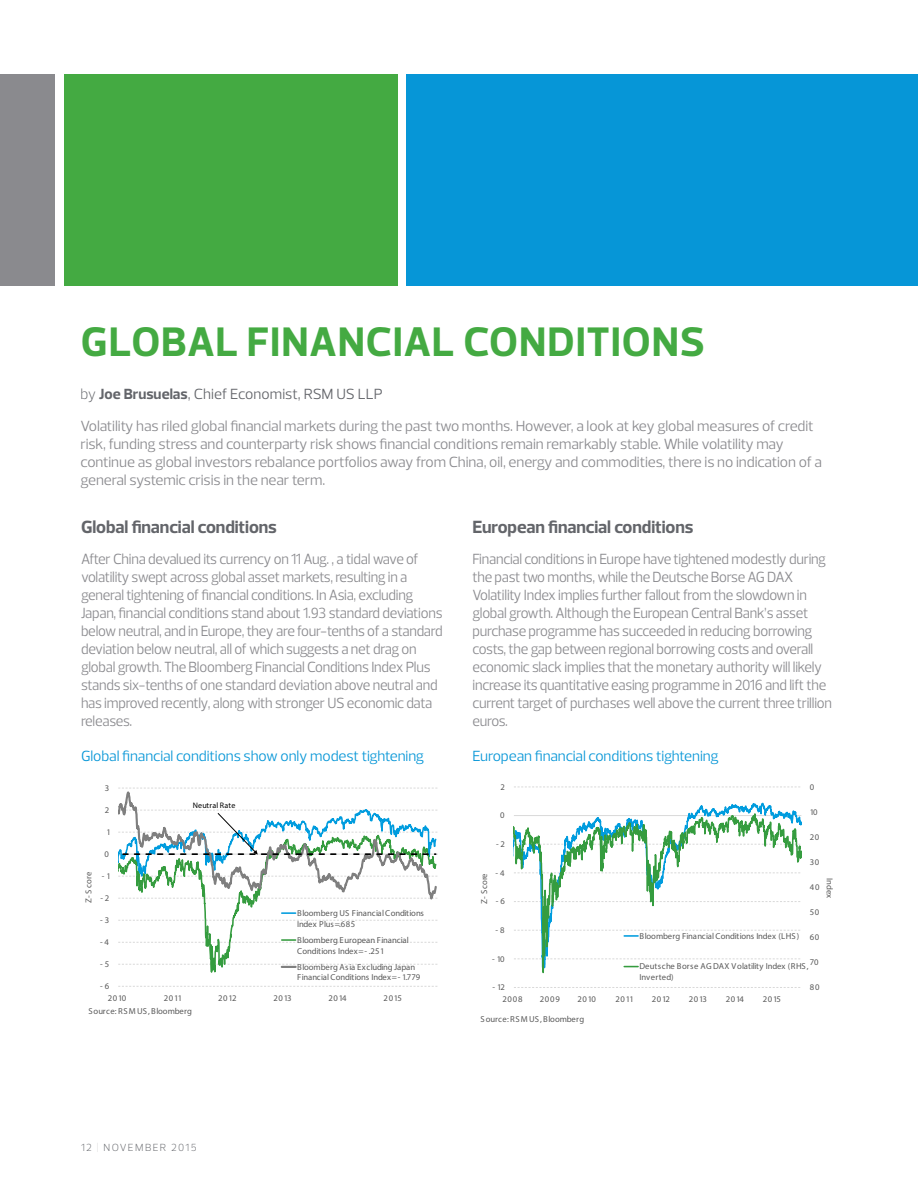
<style>
.page{position:relative;width:918px;height:1188px;background:#fff}
.page>*{position:absolute;margin:0;border:0;box-sizing:border-box;transform-origin:0 0}
.t1{font:700 42px "Prelo";color:#44aa42}
.t2{font:700 18px "Prelo";letter-spacing:-.005em;color:#63656a}
.t3{font:15px/18px "Prelo";letter-spacing:-.015em;color:#8a8a8e;scale:.95 1}
.t4{font:15px/18px "Prelo";letter-spacing:-.015em;color:#8a8a8e}
.t5{font:15px "Prelo";letter-spacing:-.005em;color:#0696d7}
.t6{font:300 10.5px "Prelo";letter-spacing:.125em;color:#63656a}
.t7{font:8.7px/10.8px "Myriad Pro";color:#595959}
.t8{font:8.7px/10.8px "Myriad Pro";letter-spacing:.03em;color:#595959}
.t9{font:7.95px "Myriad Pro";letter-spacing:.03em;color:#000}
.s1{font-weight:300;color:#63656a}
.s2{font-weight:700;color:#63656a}
.s3{color:#63656a}
.s4{color:#d0ced0}
</style>
<div class="page">
<svg style="left:118px;top:787px;width:320px;height:200px"></svg>
<svg style="left:514px;top:786px;width:288px;height:202px"></svg>
<div style="left:0;top:74px;width:55px;height:212px;background:#8a8a8e"></div>
<div style="left:64px;top:74px;width:334px;height:212px;background:#44aa42"></div>
<div style="left:407px;top:74px;width:511px;height:211px;background:#0696d7"></div>
<h1 class="t1" style="left:81px;top:318px;width:55px">Global</h1>
<h1 class="t1" style="left:247px;top:318px;width:24px">Financial</h1>
<h1 class="t1" style="left:463px;top:318px;width:51px">Conditions</h1>
<p class="t4" style="left:81px;top:378px;width:735px;line-height:31.5px"><span class="s1">by</span> <span class="s2">Joe Brusuelas</span><span class="s3">, Chief Economist, RSM US LLP<br></span>Volatility has riled global financial markets during the past two months. However, a look at key global measures of credit</p>
<p class="t4" style="left:81px;top:434px;width:743px">risk, funding stress and counterparty risk shows financial conditions remain remarkably stable. While volatility may continue as global investors rebalance portfolios away from China, oil, energy and commodities, there is no indication of a general systemic crisis in the near term.</p>
<p class="t2" style="left:81px;top:517px;width:197px">Global financial conditions</p>
<p class="t3" style="left:81px;top:550px;width:382px">After China devalued its currency on 11 Aug. , a tidal wave of volatility swept across global asset markets, resulting in a general tightening of financial conditions. In Asia, excluding Japan, financial conditions stand about 1.93 standard deviations below neutral, and in Europe, they are four-tenths of a standard deviation below neutral, all of which suggests a net drag on global growth. The Bloomberg Financial Conditions Index Plus stands six-tenths of one standard deviation above neutral and has improved recently, along with stronger US economic data releases.</p>
<p class="t5" style="left:81px;top:748px;width:345px">Global financial conditions show only modest tightening</p>
<p class="t7" style="left:83px;top:903px;width:33px;rotate:-90deg">Z- Score</p>
<p class="t7" style="left:105px;top:782px;width:6px">3</p>
<p class="t7" style="left:105px;top:804px;width:6px">2</p>
<p class="t7" style="left:107px;top:826px;width:6px">1</p>
<p class="t7" style="left:105px;top:848px;width:6px">0</p>
<p class="t7" style="left:102px;top:870px;width:11px">-1</p>
<p class="t7" style="left:100px;top:892px;width:11px">-2</p>
<p class="t7" style="left:100px;top:914px;width:11px">-3</p>
<p class="t7" style="left:100px;top:937px;width:11px">-4</p>
<p class="t7" style="left:100px;top:959px;width:11px">-5</p>
<p class="t7" style="left:100px;top:981px;width:11px">-6</p>
<p class="t9" style="left:193px;top:801px;width:44px">Neutral Rate</p>
<p class="t7" style="left:297px;top:907px;width:128px">Bloomberg US Financial Conditions<br>Index Plus=.685</p>
<p class="t7" style="left:297px;top:934px;width:113px">Bloomberg European Financial<br>Conditions Index= - .251</p>
<p class="t7" style="left:297px;top:961px;width:125px">Bloomberg Asia Excluding Japan<br>Financial Conditions Index= - 1.779</p>
<p class="t7" style="left:108px;top:992px;width:20px">2010</p>
<p class="t7" style="left:164px;top:992px;width:20px">2011</p>
<p class="t7" style="left:218px;top:992px;width:20px">2012</p>
<p class="t7" style="left:273px;top:992px;width:20px">2013</p>
<p class="t7" style="left:328px;top:992px;width:20px">2014</p>
<p class="t7" style="left:384px;top:992px;width:20px">2015</p>
<p class="t7" style="left:88px;top:1005px;width:105px">Source: RSM US, Bloomberg</p>
<p class="t2" style="left:472px;top:517px;width:223px">European financial conditions</p>
<p class="t3" style="left:472px;top:550px;width:380px">Financial conditions in Europe have tightened modestly during the past two months, while the Deutsche Borse AG DAX Volatility Index implies further fallout from the slowdown in global growth. Although the European Central Bank’s asset purchase programme has succeeded in reducing borrowing costs, the gap between regional borrowing costs and overall economic slack implies that the monetary authority will likely increase its quantitative easing programme in 2016 and lift the current target of purchases well above the current three trillion euros.</p>
<p class="t5" style="left:472px;top:748px;width:248px">European financial conditions tightening</p>
<p class="t7" style="left:501px;top:781px;width:6px">2</p>
<p class="t7" style="left:500px;top:810px;width:6px">0</p>
<p class="t7" style="left:496px;top:838px;width:11px">-2</p>
<p class="t7" style="left:479px;top:904px;width:32px;rotate:-90deg">Z- Score</p>
<p class="t7" style="left:496px;top:867px;width:11px">-4</p>
<p class="t7" style="left:496px;top:896px;width:11px">-6</p>
<p class="t7" style="left:496px;top:924px;width:11px">-8</p>
<p class="t7" style="left:492px;top:953px;width:14px">- 10</p>
<p class="t7" style="left:810px;top:781px;width:6px">0</p>
<p class="t7" style="left:810px;top:806px;width:9px">10</p>
<p class="t7" style="left:810px;top:831px;width:11px">20</p>
<p class="t7" style="left:810px;top:856px;width:11px">30</p>
<p class="t7" style="left:810px;top:881px;width:11px">40</p>
<p class="t7" style="left:810px;top:907px;width:11px">50</p>
<p class="t7" style="left:810px;top:932px;width:11px">60</p>
<p class="t7" style="left:810px;top:957px;width:11px">70</p>
<p class="t7" style="left:835px;top:878px;width:21px;rotate:90deg">Index</p>
<p class="t7" style="left:640px;top:930px;width:161px">Bloomberg Financial Conditions Index (LHS)</p>
<p class="t8" style="left:640px;top:961px;width:171px">Deutsche Borse AG DAX Volatility Index (RHS,<br>Inverted)</p>
<p class="t7" style="left:493px;top:982px;width:14px">- 12</p>
<p class="t7" style="left:810px;top:982px;width:11px">80</p>
<p class="t7" style="left:503px;top:993px;width:22px">2008</p>
<p class="t7" style="left:540px;top:993px;width:22px">2009</p>
<p class="t7" style="left:578px;top:993px;width:20px">2010</p>
<p class="t7" style="left:616px;top:993px;width:20px">2011</p>
<p class="t7" style="left:652px;top:993px;width:20px">2012</p>
<p class="t7" style="left:689px;top:993px;width:20px">2013</p>
<p class="t7" style="left:726px;top:993px;width:20px">2014</p>
<p class="t7" style="left:763px;top:993px;width:20px">2015</p>
<p class="t7" style="left:480px;top:1014px;width:105px">Source: RSM US, Bloomberg</p>
<p class="t6" style="left:81px;top:1141px;width:117px">12 <span class="s4">|</span> NOVEM BER 2015</p>
</div>
